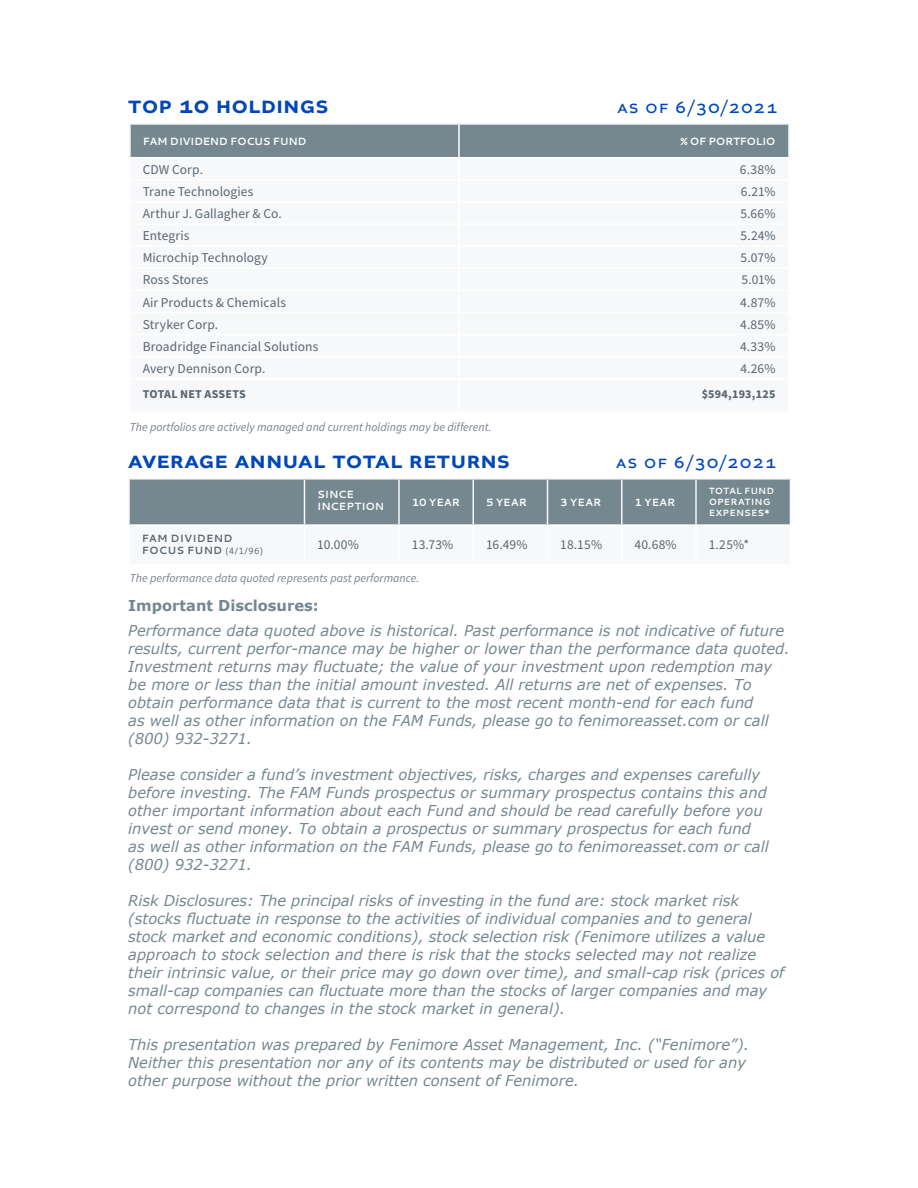
<style>
.page{position:relative;width:918px;height:1188px;background:#fff}
.page>*{position:absolute;margin:0;border:0;box-sizing:border-box;transform-origin:0 0}
.t1{font:500 24px "Altivo";letter-spacing:.025em;color:#0047ba}
.t2{font:18px "Altivo";letter-spacing:.075em;color:#0047ba}
.t3{font:italic 15px/18px "Verdana";color:#75888f}
.t4{font:700 15px "Verdana";color:#75888f}
.Table{font:13.5px "Source Sans Pro";letter-spacing:.005em;color:#5a6670}
.t5{font:italic 12px "Source Sans Variable";color:#7b808a}
.Table-2{font:700 12px "Source Sans Pro";letter-spacing:.015em;color:#5a6670}
.Table-3{font:700 10.5px/12px "Cantarell";letter-spacing:-.02em;color:#fff}
.Table-4{font:700 10.5px/12.6px "Cantarell";letter-spacing:.025em;color:#5a6670}
.Table-5{font:700 9px/10.8px "Cantarell";letter-spacing:.025em;color:#fff}
.s1{font-weight:400;font-size:9px}
</style>
<div class="page">
<div style="left:131px;top:125px;width:657px;height:32px;background:#75888f"></div>
<hr style="left:129px;top:125px;width:2px;height:32px;background:#f6f8f9">
<hr style="left:129px;top:123px;width:330px;height:2px;background:#f6f8f9">
<hr style="left:459px;top:123px;width:331px;height:2px;background:#f6f8f9">
<hr style="left:788px;top:125px;width:2px;height:32px;background:#f6f8f9">
<hr style="left:458px;top:125px;width:2px;height:32px;background:#fff">
<div style="left:130px;top:480px;width:660px;height:44px;background:#75888f"></div>
<hr style="left:128px;top:480px;width:2px;height:44px;background:#f6f8f9">
<hr style="left:128px;top:478px;width:176px;height:2px;background:#f6f8f9">
<hr style="left:304px;top:480px;width:1px;height:44px;background:#f6f8f9">
<hr style="left:304px;top:478px;width:95px;height:2px;background:#f6f8f9">
<hr style="left:398px;top:480px;width:2px;height:44px;background:#f6f8f9">
<hr style="left:399px;top:478px;width:74px;height:2px;background:#f6f8f9">
<hr style="left:472px;top:480px;width:2px;height:44px;background:#f6f8f9">
<hr style="left:473px;top:478px;width:75px;height:2px;background:#f6f8f9">
<hr style="left:547px;top:480px;width:1px;height:44px;background:#f6f8f9">
<hr style="left:548px;top:478px;width:74px;height:2px;background:#f6f8f9">
<hr style="left:621px;top:480px;width:1px;height:44px;background:#f6f8f9">
<hr style="left:622px;top:478px;width:74px;height:2px;background:#f6f8f9">
<hr style="left:695px;top:480px;width:2px;height:44px;background:#f6f8f9">
<hr style="left:696px;top:478px;width:95px;height:2px;background:#f6f8f9">
<hr style="left:790px;top:480px;width:1px;height:44px;background:#f6f8f9">
<hr style="left:128px;top:563px;width:176px;height:1px;background:#f6f8f9">
<hr style="left:304px;top:563px;width:95px;height:1px;background:#f6f8f9">
<hr style="left:399px;top:563px;width:74px;height:1px;background:#f6f8f9">
<hr style="left:473px;top:563px;width:75px;height:1px;background:#f6f8f9">
<hr style="left:548px;top:563px;width:74px;height:1px;background:#f6f8f9">
<hr style="left:622px;top:563px;width:74px;height:1px;background:#f6f8f9">
<hr style="left:696px;top:563px;width:95px;height:1px;background:#f6f8f9">
<p class="t1" style="left:128px;top:89px;width:202px">top 10 holdings</p>
<p class="t2" style="left:617px;top:95px;width:162px">as of 6/30/2021</p>
<p class="Table-3" style="left:143px;top:135px;width:165px">FAM DIVIDEND FOCUS FUND</p>
<p class="Table-3" style="left:680px;top:135px;width:97px">% OF PORTFOLIO</p>
<p class="Table" style="left:143px;top:161px;width:62px">CDW Corp.</p>
<p class="Table" style="left:740px;top:161px;width:37px">6.38%</p>
<p class="Table" style="left:143px;top:183px;width:112px">Trane Technologies</p>
<p class="Table" style="left:741px;top:183px;width:36px">6.21%</p>
<p class="Table" style="left:143px;top:205px;width:141px">Arthur J. Gallagher &amp; Co.</p>
<p class="Table" style="left:740px;top:205px;width:37px">5.66%</p>
<p class="Table" style="left:143px;top:227px;width:48px">Entegris</p>
<p class="Table" style="left:741px;top:227px;width:36px">5.24%</p>
<p class="Table" style="left:143px;top:249px;width:127px">Microchip Technology</p>
<p class="Table" style="left:741px;top:249px;width:36px">5.07%</p>
<p class="Table" style="left:143px;top:271px;width:67px">Ross Stores</p>
<p class="Table" style="left:742px;top:271px;width:35px">5.01%</p>
<p class="Table" style="left:143px;top:293px;width:145px">Air Products &amp; Chemicals</p>
<p class="Table" style="left:740px;top:293px;width:37px">4.87%</p>
<p class="Table" style="left:143px;top:316px;width:77px">Stryker Corp.</p>
<p class="Table" style="left:740px;top:316px;width:37px">4.85%</p>
<p class="Table" style="left:143px;top:338px;width:177px">Broadridge Financial Solutions</p>
<p class="Table" style="left:740px;top:338px;width:37px">4.33%</p>
<p class="Table" style="left:143px;top:360px;width:124px">Avery Dennison Corp.</p>
<p class="Table" style="left:740px;top:360px;width:37px">4.26%</p>
<p class="Table-2" style="left:143px;top:386px;width:105px">TOTAL NET ASSETS</p>
<p class="Table-2" style="left:702px;top:386px;width:75px">$594,193,125</p>
<p class="t5" style="left:130px;top:419px;width:363px">The portfolios are actively managed and current holdings may be different.</p>
<p class="t1" style="left:128px;top:444px;width:383px">average annual total returns</p>
<p class="t2" style="left:616px;top:450px;width:162px">as of 6/30/2021</p>
<p class="Table-3" style="left:317px;top:488px;width:69px">SINCE<br>INCEPTION</p>
<p class="Table-3" style="left:412px;top:496px;width:50px">10 YEAR</p>
<p class="Table-3" style="left:486px;top:496px;width:43px">5 YEAR</p>
<p class="Table-3" style="left:560px;top:496px;width:43px">3 YEAR</p>
<p class="Table-3" style="left:634px;top:496px;width:43px">1 YEAR</p>
<p class="Table-5" style="left:709px;top:486px;width:67px">TOTAL FUND<br>OPERATING<br>EXPENSES*</p>
<p class="Table-4" style="left:142px;top:531px;width:123px">FAM DIVIDEND<br>FOCUS FUND <span class="s1">(4/1/96)</span></p>
<p class="Table" style="left:317px;top:536px;width:43px">10.00%</p>
<p class="Table" style="left:412px;top:536px;width:43px">13.73%</p>
<p class="Table" style="left:486px;top:536px;width:43px">16.49%</p>
<p class="Table" style="left:560px;top:536px;width:43px">18.15%</p>
<p class="Table" style="left:634px;top:536px;width:44px">40.68%</p>
<p class="Table" style="left:709px;top:536px;width:42px">1.25%*</p>
<p class="t5" style="left:130px;top:571px;width:291px">The performance data quoted represents past performance.</p>
<p class="t4" style="left:128px;top:596px;width:192px">Important Disclosures:</p>
<p class="t3" style="left:128px;top:622px;width:663px">Performance data quoted above is historical. Past performance is not indicative of future results, current perfor-mance may be higher or lower than the performance data quoted.<br>Investment returns may fluctuate; the value of your investment upon redemption may be more or less than the initial amount invested. All returns are net of expenses. To obtain performance data that is current to the most recent month-end for each fund<br>as well as other information on the FAM Funds, please go to fenimoreasset.com or call (800) 932-3271.</p>
<p class="t3" style="left:128px;top:766px;width:642px">Please consider a fund’s investment objectives, risks, charges and expenses carefully before investing. The FAM Funds prospectus or summary prospectus contains this and other important information about each Fund and should be read carefully before you invest or send money. To obtain a prospectus or summary prospectus for each fund as well as other information on the FAM Funds, please go to fenimoreasset.com or call (800) 932-3271.</p>
<p class="t3" style="left:128px;top:892px;width:658px">Risk Disclosures: The principal risks of investing in the fund are: stock market risk (stocks fluctuate in response to the activities of individual companies and to general stock market and economic conditions), stock selection risk (Fenimore utilizes a value approach to stock selection and there is risk that the stocks selected may not realize their intrinsic value, or their price may go down over time), and small-cap risk (prices of small-cap companies can fluctuate more than the stocks of larger companies and may not correspond to changes in the stock market in general).</p>
<p class="t3" style="left:128px;top:1036px;width:622px">This presentation was prepared by Fenimore Asset Management, Inc. (“Fenimore”).<br>Neither this presentation nor any of its contents may be distributed or used for any other purpose without the prior written consent of Fenimore.</p>
</div>
